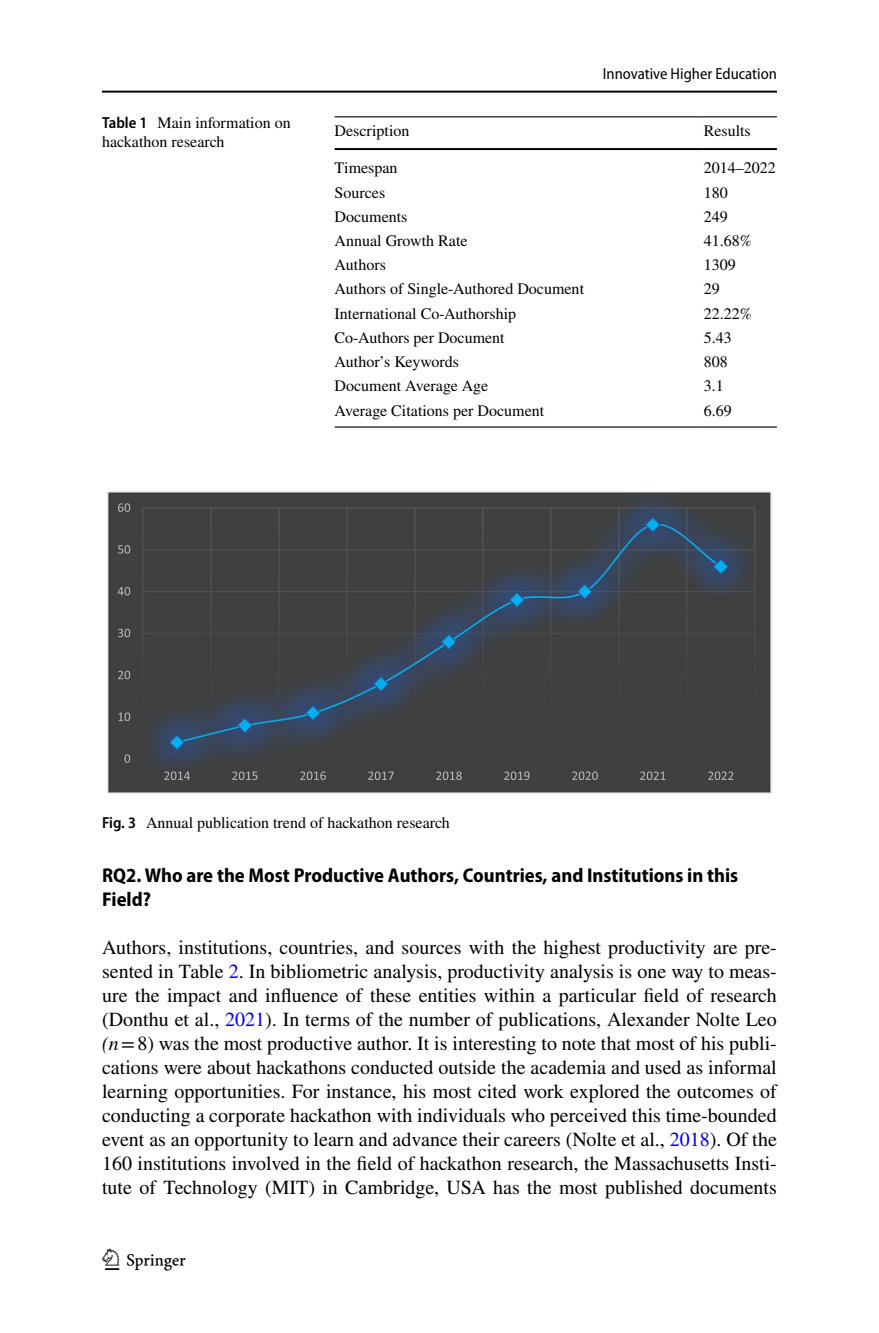
<style>
.page{position:relative;width:879px;height:1333px;background:#fff}
.page>*{position:absolute;margin:0;border:0;box-sizing:border-box;transform-origin:0 0}
.t1{font:30px "Springnew Regular 4";color:#000}
.t2{font:20px/24px "STIX";color:#000;text-align:justify}
.t3{font:700 semi-condensed 20px/24px "Myriad Pro";color:#000}
.t4{font:16px/19px "STIX";color:#000}
.t5{font:semi-condensed 16px "Myriad Pro";color:#000}
.s1{font-family:"Myriad Pro";font-weight:600;font-stretch:semi-condensed}
.s2{color:#00f}
.s3{font-style:italic}
</style>
<div class="page">
<hr style="left:102px;top:91px;width:675px;height:2px;background:#000">
<hr style="left:334px;top:116px;width:370px;height:1px;background:#000">
<hr style="left:334px;top:148px;width:370px;height:2px;background:#000">
<hr style="left:704px;top:116px;width:73px;height:1px;background:#000">
<hr style="left:704px;top:148px;width:73px;height:2px;background:#000">
<hr style="left:334px;top:426px;width:370px;height:1px;background:#000">
<hr style="left:704px;top:426px;width:73px;height:1px;background:#000">
<img style="left:108px;top:492px;width:663px;height:301px">
<p class="t5" style="left:603px;top:65px;width:176px">Innovative Higher Education</p>
<p class="t4" style="left:102px;top:114px;width:190px"><span class="s1">Table 1</span> Main information on hackathon research</p>
<p class="t4" style="left:334px;top:122px;width:76px">Description</p>
<p class="t4" style="left:704px;top:122px;width:48px">Results</p>
<p class="t4" style="left:334px;top:160px;width:64px">Timespan</p>
<p class="t4" style="left:704px;top:160px;width:73px">2014–2022</p>
<p class="t4" style="left:334px;top:184px;width:52px">Sources</p>
<p class="t4" style="left:704px;top:184px;width:25px">180</p>
<p class="t4" style="left:334px;top:208px;width:74px">Documents</p>
<p class="t4" style="left:704px;top:208px;width:25px">249</p>
<p class="t4" style="left:334px;top:232px;width:134px">Annual Growth Rate</p>
<p class="t4" style="left:704px;top:232px;width:49px">41.68%</p>
<p class="t4" style="left:334px;top:256px;width:53px">Authors</p>
<p class="t4" style="left:704px;top:256px;width:33px">1309</p>
<p class="t4" style="left:334px;top:280px;width:251px">Authors of Single-Authored Document</p>
<p class="t4" style="left:704px;top:280px;width:17px">29</p>
<p class="t4" style="left:334px;top:305px;width:183px">International Co-Authorship</p>
<p class="t4" style="left:704px;top:305px;width:49px">22.22%</p>
<p class="t4" style="left:334px;top:329px;width:172px">Co-Authors per Document</p>
<p class="t4" style="left:704px;top:329px;width:29px">5.43</p>
<p class="t4" style="left:334px;top:353px;width:126px">Author’s Keywords</p>
<p class="t4" style="left:704px;top:353px;width:25px">808</p>
<p class="t4" style="left:334px;top:377px;width:155px">Document Average Age</p>
<p class="t4" style="left:704px;top:377px;width:21px">3.1</p>
<p class="t4" style="left:334px;top:402px;width:211px">Average Citations per Document</p>
<p class="t4" style="left:704px;top:402px;width:29px">6.69</p>
<p class="t4" style="left:102px;top:814px;width:349px"><span class="s1">Fig. 3</span> Annual publication trend of hackathon research</p>
<p class="t3" style="left:102px;top:863px;width:638px">RQ2. Who are the Most Productive Authors, Countries, and Institutions in this<br>Field?</p>
<p class="t2" style="left:102px;top:936px;width:676px">Authors, institutions, countries, and sources with the highest productivity are pre&shy;sented in Table <span class="s2">2</span>. In bibliometric analysis, productivity analysis is one way to meas&shy;ure the impact and influence of these entities within a particular field of research (Donthu et al., <span class="s2">2021</span>). In terms of the number of publications, Alexander Nolte Leo <span class="s3">(n</span>=8) was the most productive author. It is interesting to note that most of his publi&shy;cations were about hackathons conducted outside the academia and used as informal learning opportunities. For instance, his most cited work explored the outcomes of conducting a corporate hackathon with individuals who perceived this time-bounded event as an opportunity to learn and advance their careers (Nolte et al., <span class="s2">2018</span>). Of the 160 institutions involved in the field of hackathon research, the Massachusetts Insti&shy;tute of Technology (MIT) in Cambridge, USA has the most published documents</p>
<h1 class="t1" style="left:105px;top:1248px;width:83px">1 3</h1>
</div>
